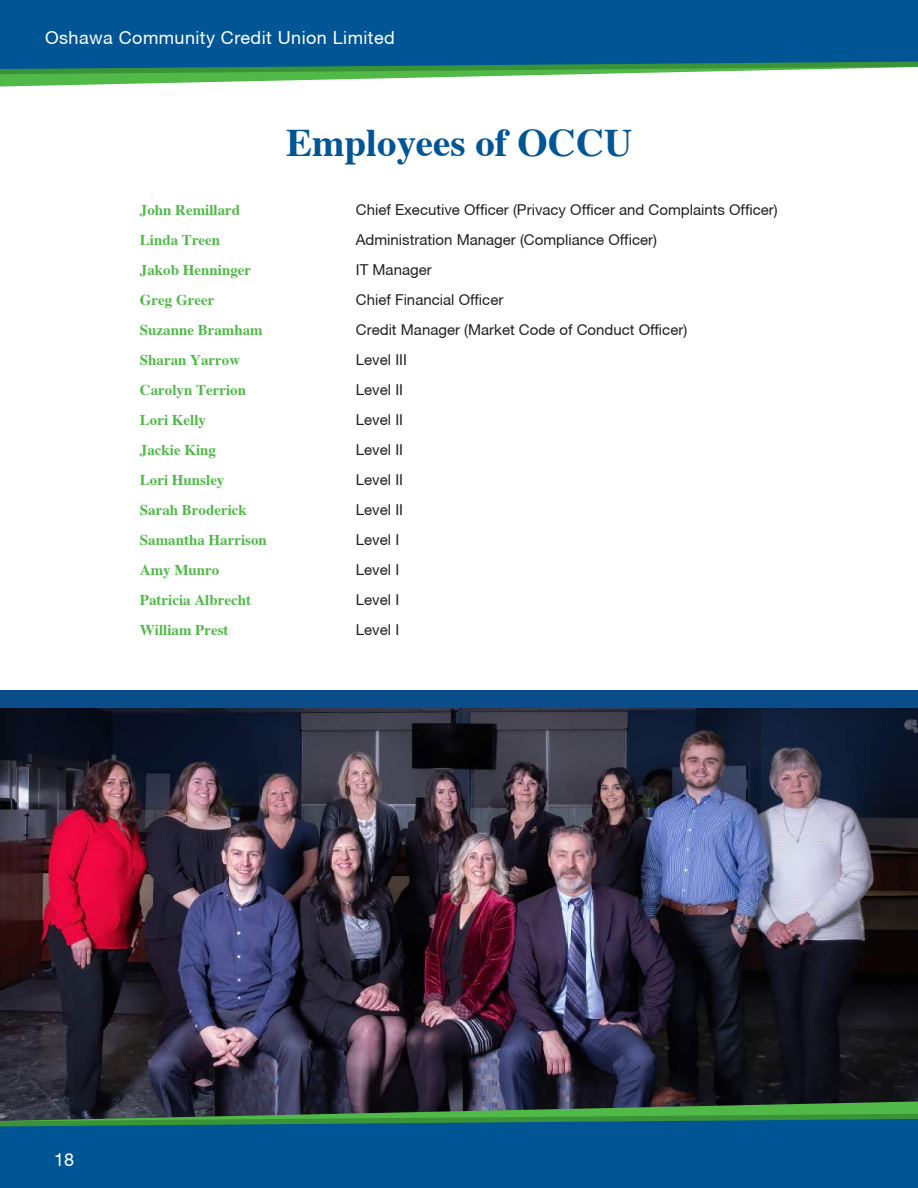
<style>
.page{position:relative;width:918px;height:1188px;background:#fff}
.page>*{position:absolute;margin:0;border:0;box-sizing:border-box;transform-origin:0 0}
.t1{font:700 39px "Times";color:#005595}
.t2{font:18px "Helvetica Neue CE";letter-spacing:.025em;color:#fff}
.t3{font:15px "Helvetica Neue CE";color:#231f20}
.t4{font:700 15px "Times";color:#51b949}
</style>
<div class="page">
<img style="left:0;top:707px;width:918px;height:394px">
<svg style="left:0;top:1101px;width:918px;height:13px;background:#36563f"></svg>
<svg style="left:0;top:1114px;width:918px;height:5px;background:#418c41"></svg>
<div style="left:0;top:1119px;width:918px;height:69px;background:#005595"></div>
<svg style="left:0;top:74px;width:587px;height:13px"></svg>
<svg style="left:0;top:69px;width:822px;height:5px;background:#5fb35a"></svg>
<div style="left:0;top:0;width:918px;height:69px;background:#005595"></div>
<div style="left:0;top:690px;width:918px;height:17px;background:#0b4c8b"></div>
<p class="t2" style="left:45px;top:27px;width:351px">Oshawa Community Credit Union Limited</p>
<h1 class="t1" style="left:286px;top:106px;width:348px">Employees of OCCU</h1>
<p class="t4" style="left:140px;top:196px;width:102px">John Remillard</p>
<p class="t3" style="left:356px;top:201px;width:423px">Chief Executive Officer (Privacy Officer and Complaints Officer)</p>
<p class="t4" style="left:140px;top:226px;width:82px">Linda Treen</p>
<p class="t3" style="left:356px;top:231px;width:303px">Administration Manager (Compliance Officer)</p>
<p class="t4" style="left:140px;top:256px;width:113px">Jakob Henninger</p>
<p class="t3" style="left:356px;top:261px;width:77px">IT Manager</p>
<p class="t4" style="left:140px;top:286px;width:76px">Greg Greer</p>
<p class="t3" style="left:356px;top:291px;width:149px">Chief Financial Officer</p>
<p class="t4" style="left:140px;top:316px;width:124px">Suzanne Bramham</p>
<p class="t3" style="left:356px;top:321px;width:333px">Credit Manager (Market Code of Conduct Officer)</p>
<p class="t4" style="left:140px;top:346px;width:102px">Sharan Yarrow</p>
<p class="t3" style="left:356px;top:351px;width:53px">Level III</p>
<p class="t4" style="left:140px;top:376px;width:108px">Carolyn Terrion</p>
<p class="t3" style="left:356px;top:381px;width:49px">Level II</p>
<p class="t4" style="left:140px;top:406px;width:68px">Lori Kelly</p>
<p class="t3" style="left:356px;top:411px;width:49px">Level II</p>
<p class="t4" style="left:140px;top:436px;width:78px">Jackie King</p>
<p class="t3" style="left:356px;top:441px;width:49px">Level II</p>
<p class="t4" style="left:140px;top:466px;width:86px">Lori Hunsley</p>
<p class="t3" style="left:356px;top:471px;width:49px">Level II</p>
<p class="t4" style="left:140px;top:496px;width:109px">Sarah Broderick</p>
<p class="t3" style="left:356px;top:501px;width:49px">Level II</p>
<p class="t4" style="left:140px;top:526px;width:129px">Samantha Harrison</p>
<p class="t3" style="left:356px;top:531px;width:45px">Level I</p>
<p class="t4" style="left:140px;top:556px;width:81px">Amy Munro</p>
<p class="t3" style="left:356px;top:561px;width:45px">Level I</p>
<p class="t4" style="left:140px;top:586px;width:113px">Patricia Albrecht</p>
<p class="t3" style="left:356px;top:591px;width:45px">Level I</p>
<p class="t4" style="left:140px;top:616px;width:90px">William Prest</p>
<p class="t3" style="left:356px;top:621px;width:45px">Level I</p>
<p class="t2" style="left:54px;top:1149px;width:22px">18</p>
</div>
